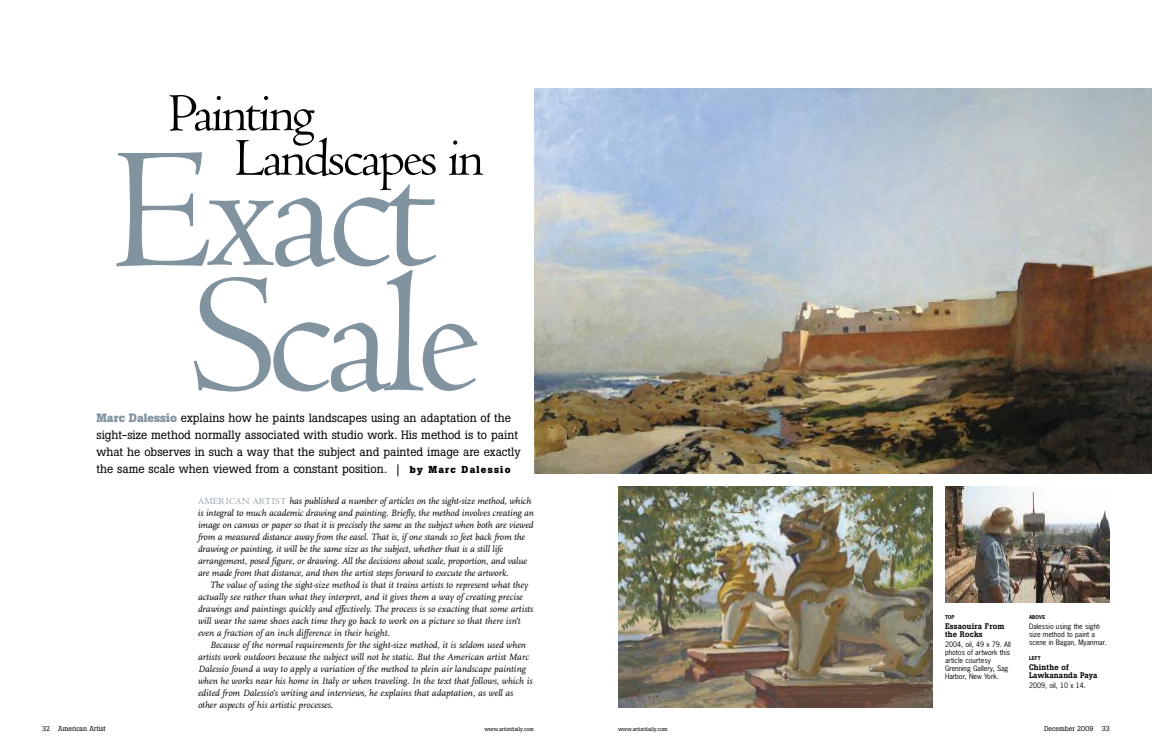
<style>
.page{position:relative;width:1152px;height:756px;background:#fff}
.page>*{position:absolute;margin:0;border:0;box-sizing:border-box;transform-origin:0 0}
.t1{font:178px/125px "Centaur";letter-spacing:-.05em;color:#81939e;text-align:center}
.t2{font:55.4px "Centaur";letter-spacing:-.05em;color:#000}
.t3{font:12px/17px "Boton";color:#000}
.t4{font:700 10px "Boton";letter-spacing:.125em;color:#000}
.t5{font:italic 9.5px/12px "Scala";color:#000}
.t6{font:500 8px/8px "Boton";letter-spacing:.02em;color:#000}
.t7{font:7px/8px "News Gothic";color:#000}
.t8{font:7px "Boton";color:#000}
.t9{font:5.5px "Boton";color:#000}
.t10{font:700 5px "News Gothic";letter-spacing:.02em;color:#000}
.s1{font-weight:700;color:#81939e}
.s2{font-family:"Centaur";font-style:normal;color:#81939e}
</style>
<div class="page">
<svg style="left:398px;top:464px;width:1px;height:12px"></svg>
<img style="left:618px;top:486px;width:315px;height:222px">
<img style="left:534px;top:88px;width:618px;height:386px">
<img style="left:945px;top:486px;width:165px;height:117px">
<h2 class="t2" style="left:169px;top:93px;width:148px">Painting</h2>
<h1 class="t1" style="left:113px;top:167px;width:369px">Exact<br>Scale</h1>
<h2 class="t2" style="left:234px;top:138px;width:252px">Landscapes in</h2>
<p class="t3" style="left:96px;top:411px;width:426px"><span class="s1">Marc Dalessio</span> explains how he paints landscapes using an adaptation of the sight-size method normally associated with studio work. His method is to paint what he observes in such a way that the subject and painted image are exactly the same scale when viewed from a constant position.</p>
<p class="t4" style="left:410px;top:466px;width:102px">by Marc Dalessio</p>
<p class="t5" style="left:198px;top:495px;width:337px"><span class="s2">AMERICAN ARTIST</span> has published a number of articles on the sight-size method, which is integral to much academic drawing and painting. Briefly, the method involves creating an image on canvas or paper so that it is precisely the same as the subject when both are viewed from a measured distance away from the easel. That is, if one stands 10 feet back from the drawing or painting, it will be the same size as the subject, whether that is a still life arrangement, posed figure, or drawing. All the decisions about scale, proportion, and value are made from that distance, and then the artist steps forward to execute the artwork.</p>
<p class="t5" style="left:198px;top:579px;width:337px;text-indent:12px">The value of using the sight-size method is that it trains artists to represent what they actually see rather than what they interpret, and it gives them a way of creating precise drawings and paintings quickly and effectively. The process is so exacting that some artists will wear the same shoes each time they go back to work on a picture so that there isn’t even a fraction of an inch difference in their height.</p>
<p class="t5" style="left:198px;top:639px;width:336px;text-indent:12px">Because of the normal requirements for the sight-size method, it is seldom used when artists work outdoors because the subject will not be static. But the American artist Marc Dalessio found a way to apply a variation of the method to plein air landscape painting when he works near his home in Italy or when traveling. In the text that follows, which is edited from Dalessio’s writing and interviews, he explains that adaptation, as well as other aspects of his artistic processes.</p>
<p class="t10" style="left:945px;top:614px;width:11px">TOP</p>
<p class="t6" style="left:945px;top:623px;width:61px">Essaouira From the Rocks</p>
<p class="t7" style="left:945px;top:641px;width:67px">2004, oil, 49 x 79. All photos of artwork this article courtesy<br>Grenning Gallery, Sag<br>Harbor, New York.</p>
<p class="t10" style="left:1029px;top:614px;width:18px">ABOVE</p>
<p class="t7" style="left:1029px;top:623px;width:79px">Dalessio using the sight&shy;size method to paint a scene in Bagan, Myanmar.</p>
<p class="t10" style="left:1029px;top:655px;width:13px">LEFT</p>
<p class="t6" style="left:1029px;top:664px;width:70px">Chinthe of<br>Lawkananda Paya</p>
<p class="t7" style="left:1029px;top:682px;width:58px">2009, oil, 10 x 14.</p>
<p class="t8" style="left:42px;top:726px;width:65px">32 American Artist</p>
<p class="t9" style="left:484px;top:727px;width:51px">www.artistdaily.com</p>
<p class="t9" style="left:618px;top:727px;width:51px">www.artistdaily.com</p>
<p class="t8" style="left:1044px;top:726px;width:67px">December 2009 33</p>
</div>
